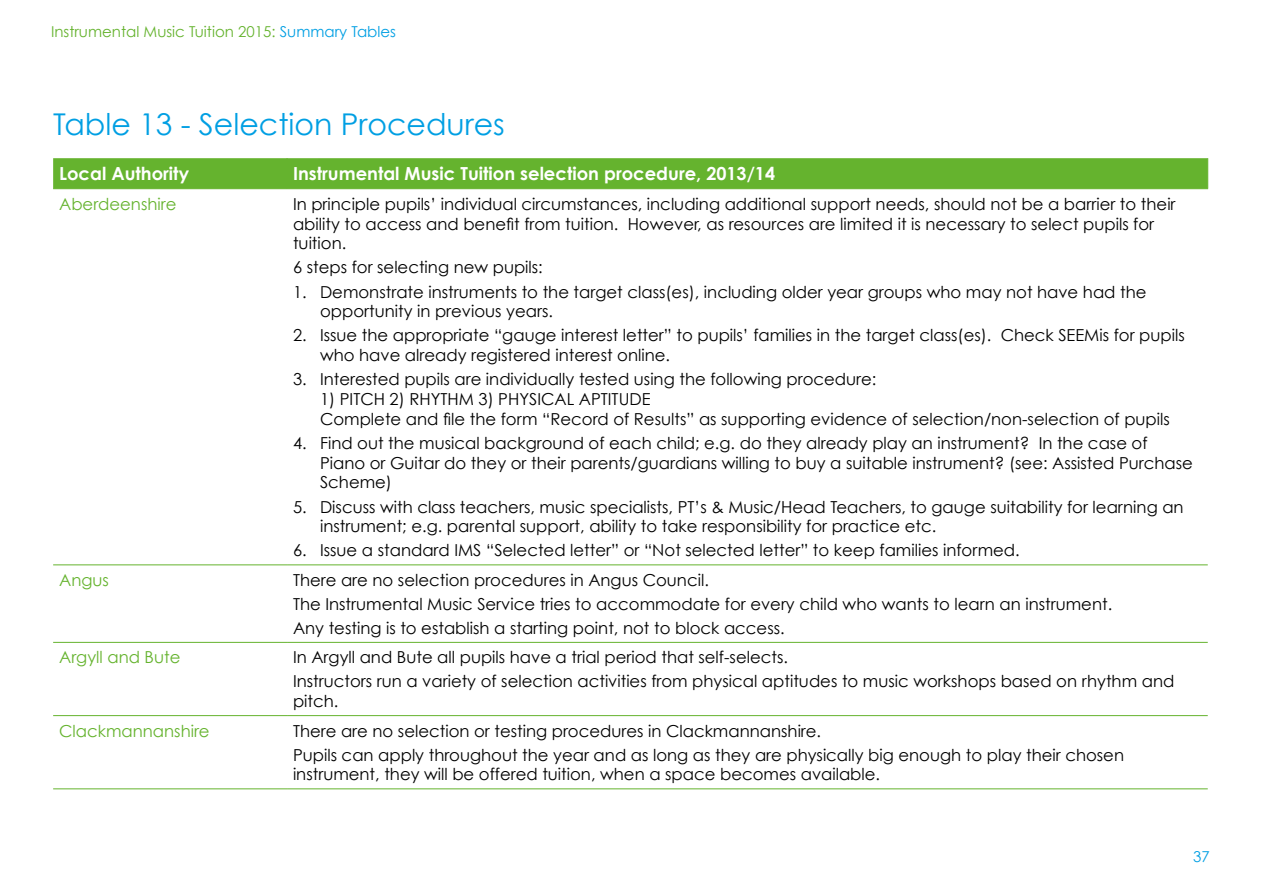
<style>
.page{position:relative;width:1263px;height:893px;background:#fff}
.page>*{position:absolute;margin:0;border:0;box-sizing:border-box;transform-origin:0 0}
.t1{font:30px "Century Gothic";color:#009fe3}
.t2{font:700 18px "Century Gothic";color:#fff}
.t3{font:16.5px/19.8px "Century Gothic";color:#000}
.t4{font:16.5px "Century Gothic";color:#65b32e}
.t5{font:15px "Century Gothic";color:#65b32e}
.t6{font:15px "Century Gothic";color:#009fe3}
.s1{color:#009fe3}
</style>
<div class="page">
<div style="left:53px;top:158px;width:1154px;height:30px;background:#65b32e"></div>
<hr style="left:287px;top:158px;width:1px;height:30px;background:#65b32e">
<hr style="left:1207px;top:158px;width:1px;height:30px;background:#65b32e">
<hr style="left:53px;top:188px;width:234px;height:1px;background:#65b32e">
<hr style="left:287px;top:188px;width:921px;height:1px;background:#65b32e">
<hr style="left:53px;top:565px;width:234px;height:1px;background:#65b32e">
<hr style="left:287px;top:565px;width:921px;height:1px;background:#65b32e">
<hr style="left:53px;top:642px;width:234px;height:1px;background:#65b32e">
<hr style="left:287px;top:642px;width:921px;height:1px;background:#65b32e">
<hr style="left:53px;top:715px;width:234px;height:1px;background:#65b32e">
<hr style="left:287px;top:715px;width:921px;height:1px;background:#65b32e">
<hr style="left:53px;top:789px;width:234px;height:1px;background:#65b32e">
<hr style="left:287px;top:789px;width:921px;height:1px;background:#65b32e">
<p class="t5" style="left:51px;top:22px;width:347px">Instrumental Music Tuition 2015: <span class="s1">Summary Tables</span></p>
<h1 class="t1" style="left:53px;top:106px;width:453px">Table 13 - Selection Procedures</h1>
<p class="t2" style="left:59px;top:162px;width:131px">Local Authority</p>
<p class="t2" style="left:293px;top:162px;width:484px">Instrumental Music Tuition selection procedure, 2013/14</p>
<p class="t4" style="left:59px;top:194px;width:119px">Aberdeenshire</p>
<p class="t3" style="left:293px;top:194px;width:884px">In principle pupils’ individual circumstances, including additional support needs, should not be a barrier to their ability to access and benefit from tuition. However, as resources are limited it is necessary to select pupils for tuition.</p>
<p class="t3" style="left:293px;top:257px;width:251px">6 steps for selecting new pupils:</p>
<p class="t3" style="left:320px;top:281px;width:828px;text-indent:-27px">1. Demonstrate instruments to the target class(es), including older year groups who may not have had the opportunity in previous years.</p>
<p class="t3" style="left:320px;top:325px;width:866px;text-indent:-27px">2. Issue the appropriate “gauge interest letter” to pupils’ families in the target class(es). Check SEEMis for pupils who have already registered interest online.</p>
<p class="t3" style="left:293px;top:369px;width:585px">3. Interested pupils are individually tested using the following procedure:</p>
<p class="t3" style="left:320px;top:389px;width:851px">1) PITCH 2) RHYTHM 3) PHYSICAL APTITUDE<br>Complete and file the form “Record of Results” as supporting evidence of selection/non-selection of pupils</p>
<p class="t3" style="left:320px;top:433px;width:874px;text-indent:-27px">4. Find out the musical background of each child; e.g. do they already play an instrument? In the case of<br>Piano or Guitar do they or their parents/guardians willing to buy a suitable instrument? (see: Assisted Purchase<br>Scheme)</p>
<p class="t3" style="left:320px;top:496px;width:865px;text-indent:-27px">5. Discuss with class teachers, music specialists, PT’s &amp; Music/Head Teachers, to gauge suitability for learning an instrument; e.g. parental support, ability to take responsibility for practice etc.</p>
<p class="t3" style="left:293px;top:540px;width:728px">6. Issue a standard IMS “Selected letter” or “Not selected letter” to keep families informed.</p>
<p class="t4" style="left:59px;top:570px;width:51px">Angus</p>
<p class="t3" style="left:293px;top:568px;width:821px;line-height:24px">There are no selection procedures in Angus Council.<br>The Instrumental Music Service tries to accommodate for every child who wants to learn an instrument.<br>Any testing is to establish a starting point, not to block access.</p>
<p class="t4" style="left:59px;top:647px;width:123px">Argyll and Bute</p>
<p class="t3" style="left:293px;top:645px;width:883px;line-height:24px">In Argyll and Bute all pupils have a trial period that self-selects.<br>Instructors run a variety of selection activities from physical aptitudes to music workshops based on rhythm and</p>
<p class="t3" style="left:293px;top:691px;width:47px">pitch.</p>
<p class="t4" style="left:59px;top:720px;width:152px">Clackmannanshire</p>
<p class="t3" style="left:293px;top:718px;width:832px;line-height:24px">There are no selection or testing procedures in Clackmannanshire.<br>Pupils can apply throughout the year and as long as they are physically big enough to play their chosen</p>
<p class="t3" style="left:293px;top:764px;width:589px">instrument, they will be offered tuition, when a space becomes available.</p>
<p class="t6" style="left:1193px;top:847px;width:18px">37</p>
</div>
